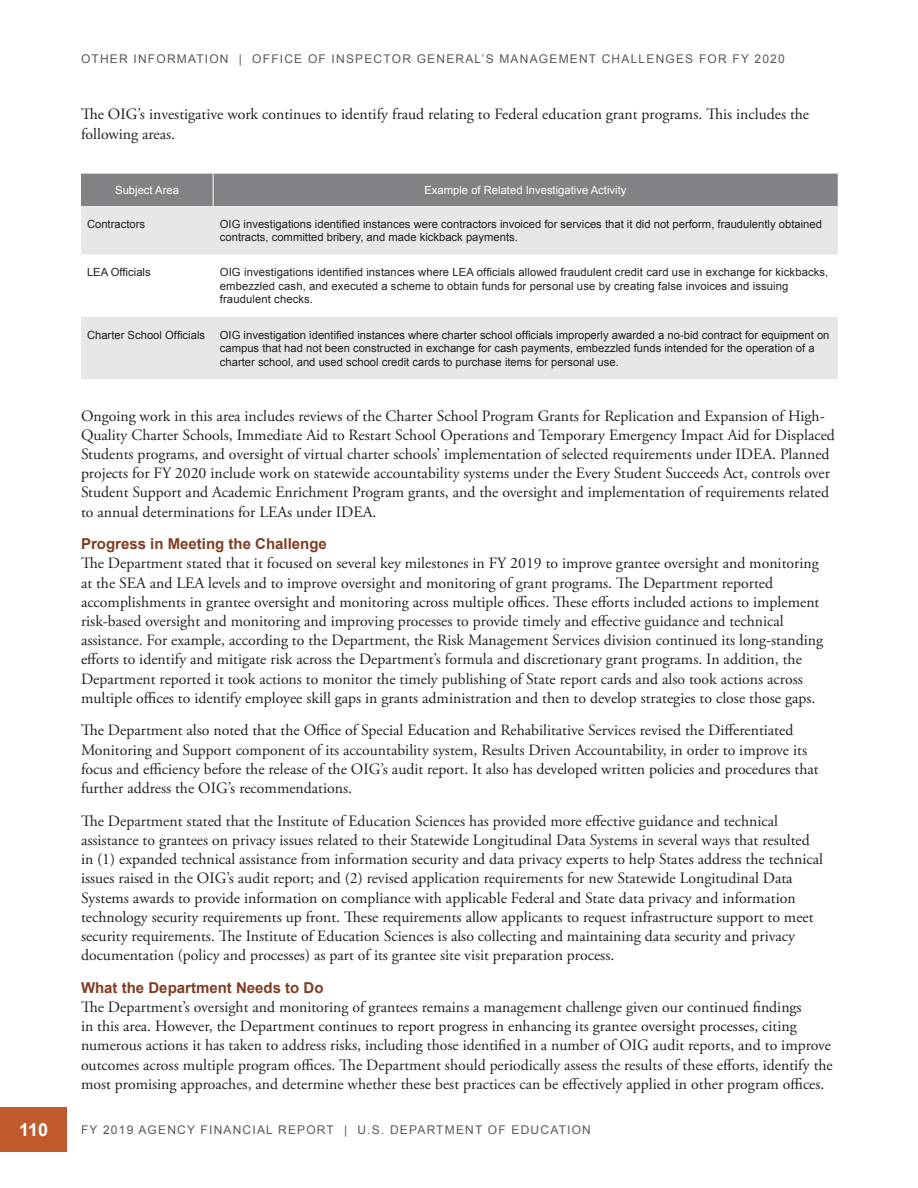
<style>
.page{position:relative;width:918px;height:1188px;background:#fff}
.page>*{position:absolute;margin:0;border:0;box-sizing:border-box;transform-origin:0 0}
.t1{font:700 18px "Arial";color:#fff}
.t2{font:15.75px/19.2px "Adobe Garamond Pro";color:#231f20}
.t3{font:700 15px "Arial";color:#7f3d22}
.t4{font:12px "Arial";letter-spacing:.1em;color:#57585a}
.t5{font:11.25px/13.5px "Arial";color:#231f20}
.t6{font:11.25px "Arial";color:#fff}
</style>
<div class="page">
<div style="left:0;top:1107px;width:68px;height:45px;background:#c0592b"></div>
<div style="left:81px;top:174px;width:757px;height:32px;background:#808285"></div>
<div style="left:81px;top:206px;width:757px;height:173px;background:#e6e7e9"></div>
<svg style="left:81px;top:255px;width:757px;height:62px"></svg>
<hr style="left:213px;top:174px;width:1px;height:32px;background:#fff">
<p class="t4" style="left:81px;top:51px;width:705px">OTHER INFORMATION | OFFICE OF INSPECTOR GENERAL’S MANAGEMENT CHALLENGES FOR FY 2020</p>
<p class="t2" style="left:81px;top:105px;width:730px">The OIG’s investigative work continues to identify fraud relating to Federal education grant programs. This includes the following areas.</p>
<p class="t6" style="left:115px;top:183px;width:65px">Subject Area</p>
<p class="t6" style="left:424px;top:183px;width:203px">Example of Related Investigative Activity</p>
<p class="t5" style="left:87px;top:217px;width:60px">Contractors</p>
<p class="t5" style="left:220px;top:217px;width:604px">OIG investigations identified instances were contractors invoiced for services that it did not perform, fraudulently obtained contracts, committed bribery, and made kickback payments.</p>
<p class="t5" style="left:87px;top:266px;width:65px">LEA Officials</p>
<p class="t5" style="left:220px;top:266px;width:610px">OIG investigations identified instances where LEA officials allowed fraudulent credit card use in exchange for kickbacks, embezzled cash, and executed a scheme to obtain funds for personal use by creating false invoices and issuing fraudulent checks.</p>
<p class="t5" style="left:87px;top:328px;width:120px">Charter School Officials</p>
<p class="t5" style="left:220px;top:328px;width:611px">OIG investigation identified instances where charter school officials improperly awarded a no-bid contract for equipment on campus that had not been constructed in exchange for cash payments, embezzled funds intended for the operation of a charter school, and used school credit cards to purchase items for personal use.</p>
<p class="t2" style="left:81px;top:406px;width:755px">Ongoing work in this area includes reviews of the Charter School Program Grants for Replication and Expansion of High-Quality Charter Schools, Immediate Aid to Restart School Operations and Temporary Emergency Impact Aid for Displaced Students programs, and oversight of virtual charter schools’ implementation of selected requirements under IDEA. Planned projects for FY 2020 include work on statewide accountability systems under the Every Student Succeeds Act, controls over Student Support and Academic Enrichment Program grants, and the oversight and implementation of requirements related to annual determinations for LEAs under IDEA.</p>
<h3 class="t3" style="left:81px;top:534px;width:247px">Progress in Meeting the Challenge</h3>
<p class="t2" style="left:81px;top:554px;width:744px">The Department stated that it focused on several key milestones in FY 2019 to improve grantee oversight and monitoring at the SEA and LEA levels and to improve oversight and monitoring of grant programs. The Department reported accomplishments in grantee oversight and monitoring across multiple offices. These efforts included actions to implement risk-based oversight and monitoring and improving processes to provide timely and effective guidance and technical assistance. For example, according to the Department, the Risk Management Services division continued its long-standing efforts to identify and mitigate risk across the Department’s formula and discretionary grant programs. In addition, the Department reported it took actions to monitor the timely publishing of State report cards and also took actions across multiple offices to identify employee skill gaps in grants administration and then to develop strategies to close those gaps.</p>
<p class="t2" style="left:81px;top:721px;width:739px">The Department also noted that the Office of Special Education and Rehabilitative Services revised the Differentiated Monitoring and Support component of its accountability system, Results Driven Accountability, in order to improve its focus and efficiency before the release of the OIG’s audit report. It also has developed written policies and procedures that further address the OIG’s recommendations.</p>
<p class="t2" style="left:81px;top:812px;width:744px">The Department stated that the Institute of Education Sciences has provided more effective guidance and technical assistance to grantees on privacy issues related to their Statewide Longitudinal Data Systems in several ways that resulted in (1) expanded technical assistance from information security and data privacy experts to help States address the technical issues raised in the OIG’s audit report; and (2) revised application requirements for new Statewide Longitudinal Data Systems awards to provide information on compliance with applicable Federal and State data privacy and information technology security requirements up front. These requirements allow applicants to request infrastructure support to meet security requirements. The Institute of Education Sciences is also collecting and maintaining data security and privacy documentation (policy and processes) as part of its grantee site visit preparation process.</p>
<h3 class="t3" style="left:81px;top:978px;width:244px">What the Department Needs to Do</h3>
<p class="t2" style="left:81px;top:998px;width:753px">The Department’s oversight and monitoring of grantees remains a management challenge given our continued findings<br>in this area. However, the Department continues to report progress in enhancing its grantee oversight processes, citing numerous actions it has taken to address risks, including those identified in a number of OIG audit reports, and to improve outcomes across multiple program offices. The Department should periodically assess the results of these efforts, identify the most promising approaches, and determine whether these best practices can be effectively applied in other program offices.</p>
<p class="t1" style="left:19px;top:1118px;width:31px">110</p>
<p class="t4" style="left:81px;top:1122px;width:511px">FY 2019 AGENCY FINANCIAL REPORT | U.S. DEPARTMENT OF EDUCATION</p>
</div>
